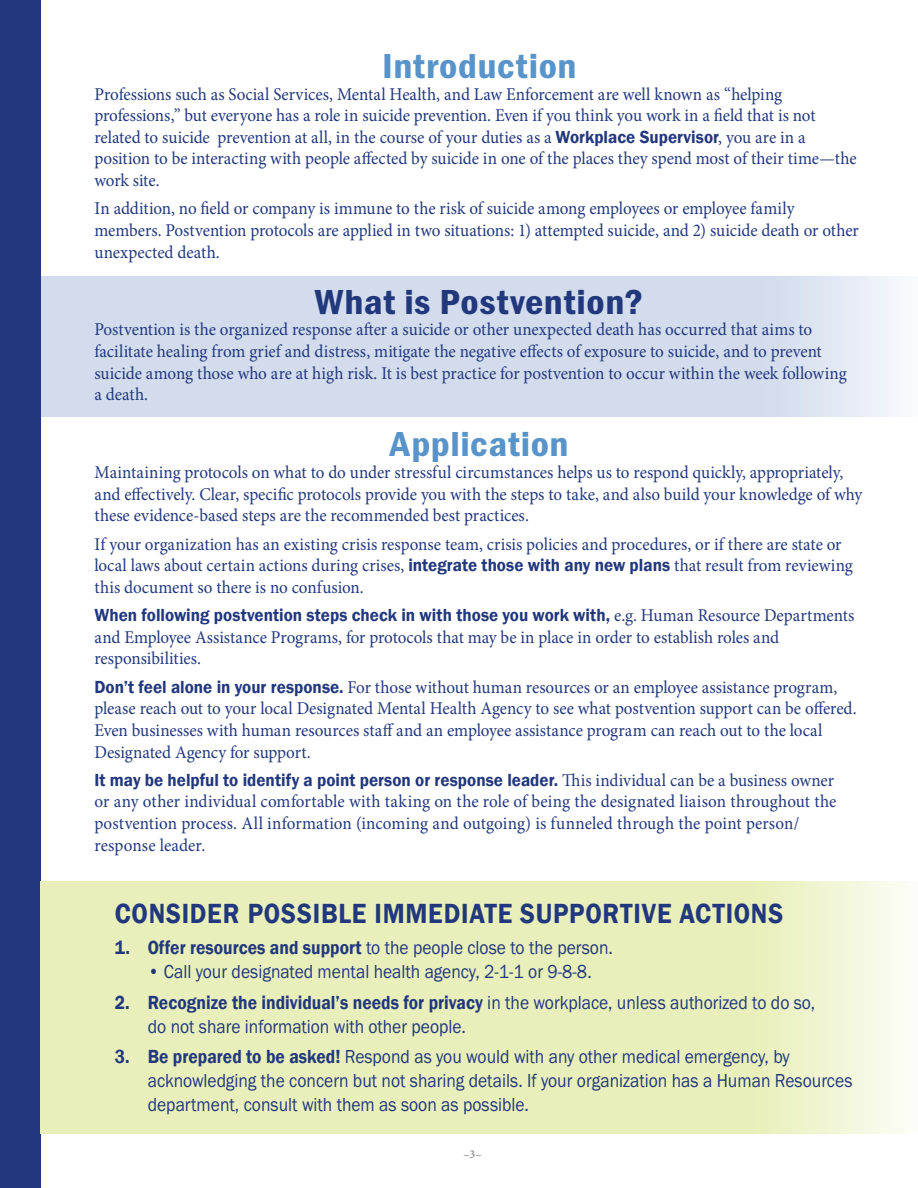
<style>
.page{position:relative;width:918px;height:1188px;background:#fff}
.page>*{position:absolute;margin:0;border:0;box-sizing:border-box;transform-origin:0 0}
.HC_Head_24_24_C_wide{font:36px "Franklin Gothic URW Con Dem";letter-spacing:.015em;color:#5894ca;scale:1.1 1}
.HC_Head_24_24_C_wide-2{font:36px "Franklin Gothic URW Con Dem";letter-spacing:.015em;color:#22387d;scale:1.1 1}
.HC_Subhead_19_16_KO{font:600 28.5px "Franklin Gothic";letter-spacing:.03em;color:#22387d;scale:.9 1}
.Bullet_list_13_16_FG{font:19.5px/24px "Franklin Gothic URW Boo";color:#22387d;scale:.9 1}
.Body_text_12{font:18px/21.6px "Minion Pro";letter-spacing:-.005em;color:#22387d;scale:.95 1}
.Folio_8_C{font:12px "Minion Pro";color:#7c7879}
.s1{font-family:"Franklin Gothic";font-weight:600}
</style>
<div class="page">
<svg style="left:40px;top:276px;width:861px;height:140px;background:#d3ddec"></svg>
<div style="left:0;top:0;width:40px;height:1188px;background:#22387d"></div>
<svg style="left:40px;top:881px;width:868px;height:253px;background:#eaf0be"></svg>
<p class="HC_Head_24_24_C_wide" style="left:382px;top:42px;width:178px">Introduction</p>
<p class="Body_text_12" style="left:94px;top:83px;width:804px">Professions such as Social Services, Mental Health, and Law Enforcement are well known as “helping professions,” but everyone has a role in suicide prevention. Even if you think you work in a field that is not related to suicide prevention at all, in the course of your duties as a <span class="s1">Workplace Supervisor</span>, you are in a position to be interacting with people affected by suicide in one of the places they spend most of their time—the work site.</p>
<p class="Body_text_12" style="left:94px;top:198px;width:806px">In addition, no field or company is immune to the risk of suicide among employees or employee family members. Postvention protocols are applied in two situations: 1) attempted suicide, and 2) suicide death or other unexpected death.</p>
<p class="HC_Head_24_24_C_wide-2" style="left:315px;top:278px;width:300px">What is Postvention?</p>
<p class="Body_text_12" style="left:94px;top:319px;width:793px">Postvention is the organized response after a suicide or other unexpected death has occurred that aims to facilitate healing from grief and distress, mitigate the negative effects of exposure to suicide, and to prevent suicide among those who are at high risk. It is best practice for postvention to occur within the week following a death.</p>
<p class="HC_Head_24_24_C_wide" style="left:390px;top:420px;width:164px">Application</p>
<p class="Body_text_12" style="left:94px;top:462px;width:810px">Maintaining protocols on what to do under stressful circumstances helps us to respond quickly, appropriately, and effectively. Clear, specific protocols provide you with the steps to take, and also build your knowledge of why these evidence-based steps are the recommended best practices.</p>
<p class="Body_text_12" style="left:94px;top:533px;width:800px">If your organization has an existing crisis response team, crisis policies and procedures, or if there are state or local laws about certain actions during crises, <span class="s1">integrate those with any new plans</span> that result from reviewing this document so there is no confusion.</p>
<p class="Body_text_12" style="left:94px;top:605px;width:801px"><span class="s1">When following postvention steps check in with those you work with,</span> e.g. Human Resource Departments and Employee Assistance Programs, for protocols that may be in place in order to establish roles and responsibilities.</p>
<p class="Body_text_12" style="left:94px;top:676px;width:804px"><span class="s1">Don’t feel alone in your response.</span> For those without human resources or an employee assistance program, please reach out to your local Designated Mental Health Agency to see what postvention support can be offered.<br>Even businesses with human resources staff and an employee assistance program can reach out to the local Designated Agency for support.</p>
<p class="Body_text_12" style="left:94px;top:769px;width:783px"><span class="s1">It may be helpful to identify a point person or response leader.</span> This individual can be a business owner or any other individual comfortable with taking on the role of being the designated liaison throughout the postvention process. All information (incoming and outgoing) is funneled through the point person/ response leader.</p>
<p class="HC_Subhead_19_16_KO" style="left:115px;top:896px;width:744px">CONSIDER POSSIBLE IMMEDIATE SUPPORTIVE ACTIONS</p>
<p class="Bullet_list_13_16_FG" style="left:115px;top:935px;width:555px"><span class="s1">1. Offer resources and support</span> to the people close to the person.</p>
<p class="Bullet_list_13_16_FG" style="left:148px;top:959px;width:495px">• Call your designated mental health agency, 2-1-1 or 9-8-8.</p>
<p class="Bullet_list_13_16_FG" style="left:148px;top:990px;width:743px;text-indent:-33px"><span class="s1">2. Recognize the individual’s needs for privacy</span> in the workplace, unless authorized to do so, do not share information with other people.</p>
<p class="Bullet_list_13_16_FG" style="left:148px;top:1044px;width:785px;text-indent:-33px"><span class="s1">3. Be prepared to be asked!</span> Respond as you would with any other medical emergency, by acknowledging the concern but not sharing details. If your organization has a Human Resources department, consult with them as soon as possible.</p>
<p class="Folio_8_C" style="left:463px;top:1146px;width:20px">–3–</p>
</div>
